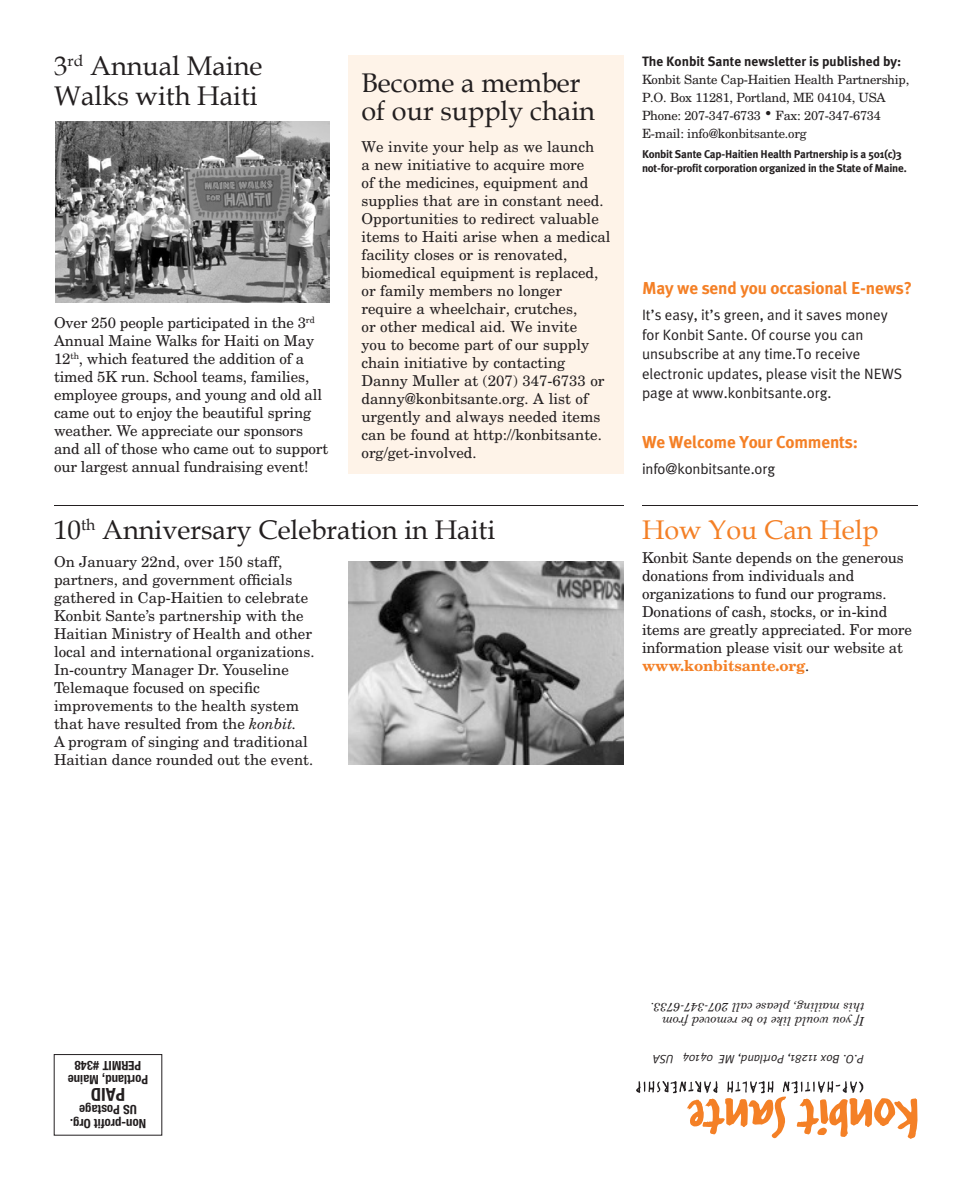
<style>
.page{position:relative;width:972px;height:1188px;background:#fff}
.page>*{position:absolute;margin:0;border:0;box-sizing:border-box;transform-origin:0 0}
.Headline{font:27px/30px "Book Antiqua";color:#231f20}
.Headline-2{font:27px "Book Antiqua";color:#f48026}
.t1{font:700 condensed 18px "Helvetica Neue";color:#231f20}
.Small_Head{font:700 17.25px "Meta Plus";letter-spacing:-.01em;color:#f48026}
.Headline-3{font:15px/18px "New Century Schlbk";color:#231f20}
.Text_Indent{font:15px/18px "New Century Schlbk";letter-spacing:-.01em;color:#231f20}
.Small_Head-2{font:15px/19.5px "Meta Plus Normal";color:#231f20}
.Small_Head-3{font:700 13.5px "Meta Plus";color:#231f20}
.t2{font:12.75px/18px "New Century Schlbk";letter-spacing:-.02em;color:#231f20}
.t3{font:700 condensed 12.75px "Helvetica Neue";color:#231f20}
.t4{font:italic 12px/14.4px "New Century Schlbk";color:#231f20}
.t5{font:italic 12px "Meta Plus Normal";color:#231f20}
.t6{font:700 11.25px/13.5px "Meta Plus";letter-spacing:-.02em;color:#231f20}
.s1{font-weight:700;color:#f48026}
.s2{font-style:italic}
</style>
<div class="page">
<svg style="left:636px;top:1081px;width:282px;height:58px"></svg>
<div style="left:54px;top:1054px;width:108px;height:81px;border:1px solid #231f20"></div>
<img style="left:348px;top:561px;width:276px;height:204px">
<div style="left:348px;top:56px;width:276px;height:418px;background:#fef3e8"></div>
<img style="left:56px;top:122px;width:274px;height:181px">
<hr style="left:54px;top:505px;width:570px;height:1px;background:#231f20">
<hr style="left:642px;top:505px;width:276px;height:1px;background:#231f20">
<p class="Headline" style="left:54px;top:51px;width:210px">3<sup>rd</sup> Annual Maine<br>Walks with Haiti</p>
<p class="Headline-3" style="left:54px;top:313px;width:276px">Over 250 people participated in the 3<sup>rd </sup>Annual Maine Walks for Haiti on May 12<sup>th</sup>, which featured the addition of a timed 5K run. School teams, families, employee groups, and young and old all came out to enjoy the beautiful spring weather. We appreciate our sponsors and all of those who came out to support our largest annual fundraising event!</p>
<p class="Headline" style="left:362px;top:68px;width:235px;line-height:28.5px">Become a member of our supply chain</p>
<p class="Headline-3" style="left:362px;top:137px;width:250px">We invite your help as we launch<br>a new initiative to acquire more<br>of the medicines, equipment and supplies that are in constant need.<br>Opportunities to redirect valuable items to Haiti arise when a medical facility closes or is renovated, biomedical equipment is replaced, or family members no longer require a wheelchair, crutches,<br>or other medical aid. We invite<br>you to become part of our supply chain initiative by contacting<br>Danny Muller at (207) 347-6733 or danny@konbitsante.org. A list of urgently and always needed items can be found at http://konbitsante. org/get-involved.</p>
<p class="Small_Head-3" style="left:642px;top:53px;width:261px">The Konbit Sante newsletter is published by:</p>
<p class="t2" style="left:642px;top:70px;width:269px">Konbit Sante Cap-Haitien Health Partnership, P.O. Box 11281, Portland, ME 04104, USA Phone: 207-347-6733 • Fax: 207-347-6734<br>E-mail: info@konbitsante.org</p>
<p class="t6" style="left:642px;top:148px;width:266px">Konbit Sante Cap-Haitien Health Partnership is a 501(c)3 not-for-profit corporation organized in the State of Maine.</p>
<p class="Small_Head" style="left:642px;top:278px;width:272px">May we send you occasional E-news?</p>
<p class="Small_Head-2" style="left:642px;top:305px;width:262px">It’s easy, it’s green, and it saves money for Konbit Sante. Of course you can unsubscribe at any time.To receive electronic updates, please visit the NEWS page at www.konbitsante.org.</p>
<p class="Small_Head" style="left:642px;top:432px;width:218px">We Welcome Your Comments:</p>
<p class="Small_Head-2" style="left:642px;top:459px;width:135px">info@konbitsante.org</p>
<p class="Headline" style="left:54px;top:514px;width:443px">10<sup>th</sup> Anniversary Celebration in Haiti</p>
<p class="Headline-2" style="left:642px;top:513px;width:238px">How You Can Help</p>
<p class="Text_Indent" style="left:642px;top:549px;width:271px">Konbit Sante depends on the generous donations from individuals and organizations to fund our programs.<br>Donations of cash, stocks, or in-kind items are greatly appreciated. For more information please visit our website at <span class="s1">www.konbitsante.org</span>.</p>
<p class="Headline-3" style="left:54px;top:552px;width:262px">On January 22nd, over 150 staff, partners, and government officials gathered in Cap-Haitien to celebrate Konbit Sante’s partnership with the Haitian Ministry of Health and other local and international organizations.<br>In-country Manager Dr. Youseline Telemaque focused on specific improvements to the health system that have resulted from the <span class="s2">konbit.<br></span>A program of singing and traditional Haitian dance rounded out the event.</p>
<p class="t3" style="left:141px;top:1073px;width:68px;rotate:-180deg">PERMIT #348</p>
<p class="t3" style="left:148px;top:1087px;width:82px;rotate:-180deg">Portland, Maine</p>
<p class="t1" style="left:125px;top:1105px;width:36px;rotate:-180deg">PAID</p>
<p class="t3" style="left:137px;top:1117px;width:59px;rotate:-180deg">US Postage</p>
<p class="t3" style="left:146px;top:1131px;width:78px;rotate:-180deg">Non-profit Org.</p>
<p class="t4" style="left:864px;top:1029px;width:215px;rotate:-180deg">If you would like to be removed from this mailing, please call 207-347-6733.</p>
<p class="t5" style="left:864px;top:1066px;width:213px;rotate:-180deg">P.O. Box 11281, Portland, ME 04104 USA</p>
</div>
